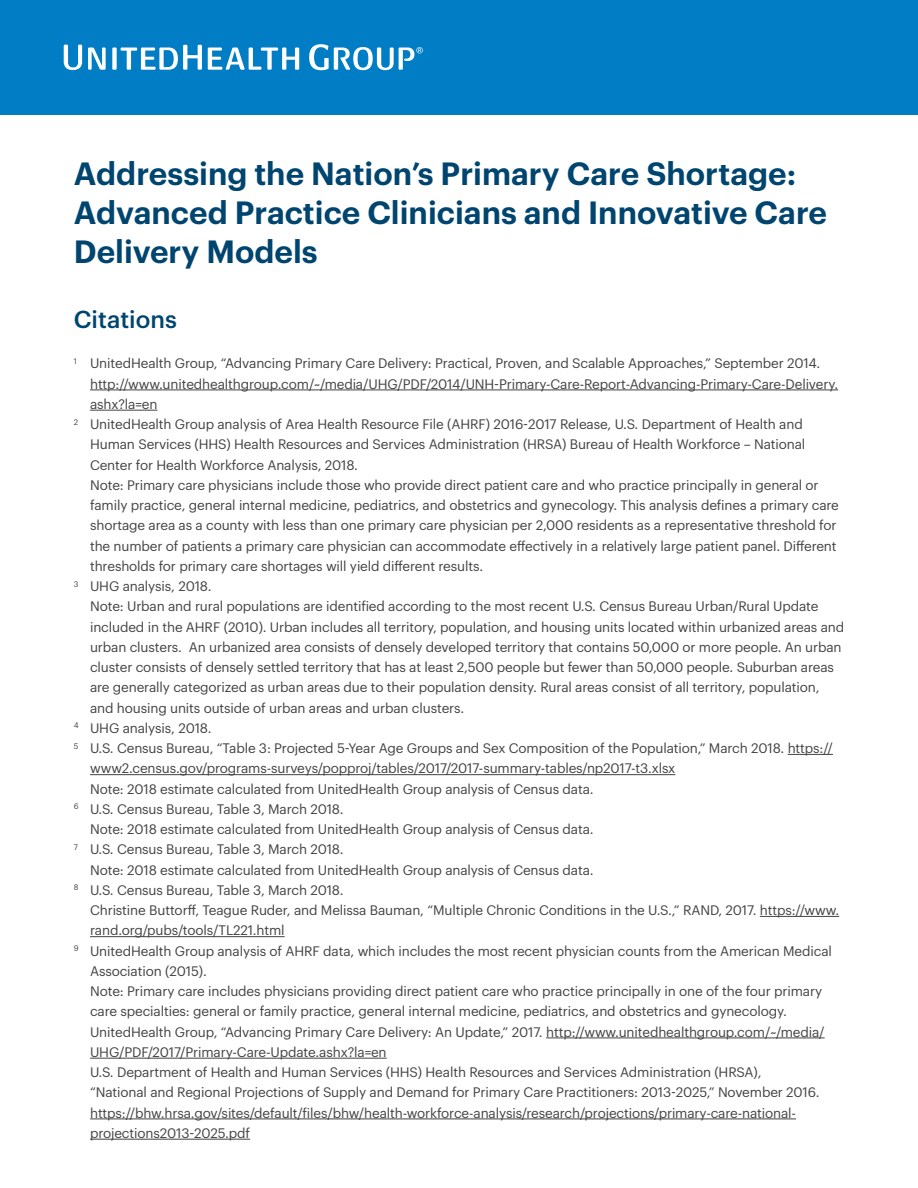
<style>
.page{position:relative;width:918px;height:1188px;background:#fff}
.page>*{position:absolute;margin:0;border:0;box-sizing:border-box;transform-origin:0 0}
.t1{font:600 31.5px/39px "Graphik";color:#00456f}
.t2{font:500 24px "Graphik";color:#00456f}
.t3{font:13.5px "Graphik";letter-spacing:-.01em;color:#424242}
</style>
<div class="page">
<div style="left:0;top:0;width:918px;height:114px;background:#007dc5"></div>
<svg style="left:64px;top:45px;width:18px;height:25px"></svg>
<div style="left:112px;top:48px;width:5px;height:22px;background:#fff"></div>
<svg style="left:121px;top:45px;width:81px;height:25px"></svg>
<svg style="left:88px;top:48px;width:18px;height:22px"></svg>
<svg style="left:208px;top:48px;width:91px;height:22px"></svg>
<svg style="left:309px;top:44px;width:114px;height:26px"></svg>
<hr style="left:90px;top:390px;width:748px;height:1px;background:#424242">
<hr style="left:90px;top:410px;width:67px;height:1px;background:#424242">
<hr style="left:788px;top:754px;width:45px;height:1px;background:#424242">
<hr style="left:90px;top:774px;width:585px;height:1px;background:#424242">
<hr style="left:760px;top:916px;width:79px;height:1px;background:#424242">
<hr style="left:90px;top:936px;width:195px;height:1px;background:#424242">
<hr style="left:546px;top:1038px;width:279px;height:1px;background:#424242">
<hr style="left:90px;top:1058px;width:297px;height:1px;background:#424242">
<hr style="left:90px;top:1119px;width:706px;height:1px;background:#424242">
<hr style="left:90px;top:1139px;width:160px;height:1px;background:#424242">
<h1 class="t1" style="left:74px;top:152px;width:755px">Addressing the Nation’s Primary Care Shortage:<br>Advanced Practice Clinicians and Innovative Care<br>Delivery Models</h1>
<h2 class="t2" style="left:74px;top:301px;width:105px">Citations</h2>
<p class="t3" style="left:74px;top:353px;width:748px"><sup>1</sup> UnitedHealth Group, “Advancing Primary Care Delivery: Practical, Proven, and Scalable Approaches,” September 2014.</p>
<p class="t3" style="left:90px;top:374px;width:750px">http://www.unitedhealthgroup.com/~/media/UHG/PDF/2014/UNH-Primary-Care-Report-Advancing-Primary-Care-Delivery.</p>
<p class="t3" style="left:90px;top:394px;width:69px">ashx?la=en</p>
<p class="t3" style="left:74px;top:414px;width:730px"><sup>2</sup> UnitedHealth Group analysis of Area Health Resource File (AHRF) 2016-2017 Release, U.S. Department of Health and</p>
<p class="t3" style="left:90px;top:434px;width:717px">Human Services (HHS) Health Resources and Services Administration (HRSA) Bureau of Health Workforce – National</p>
<p class="t3" style="left:90px;top:455px;width:269px">Center for Health Workforce Analysis, 2018.</p>
<p class="t3" style="left:90px;top:475px;width:730px">Note: Primary care physicians include those who provide direct patient care and who practice principally in general or</p>
<p class="t3" style="left:90px;top:495px;width:750px">family practice, general internal medicine, pediatrics, and obstetrics and gynecology. This analysis defines a primary care</p>
<p class="t3" style="left:90px;top:515px;width:748px">shortage area as a county with less than one primary care physician per 2,000 residents as a representative threshold for</p>
<p class="t3" style="left:90px;top:536px;width:748px">the number of patients a primary care physician can accommodate effectively in a relatively large patient panel. Different</p>
<p class="t3" style="left:90px;top:556px;width:395px">thresholds for primary care shortages will yield different results.</p>
<p class="t3" style="left:74px;top:576px;width:139px"><sup>3</sup> UHG analysis, 2018.</p>
<p class="t3" style="left:90px;top:596px;width:730px">Note: Urban and rural populations are identified according to the most recent U.S. Census Bureau Urban/Rural Update</p>
<p class="t3" style="left:90px;top:617px;width:756px">included in the AHRF (2010). Urban includes all territory, population, and housing units located within urbanized areas and</p>
<p class="t3" style="left:90px;top:637px;width:753px">urban clusters. An urbanized area consists of densely developed territory that contains 50,000 or more people. An urban</p>
<p class="t3" style="left:90px;top:657px;width:745px">cluster consists of densely settled territory that has at least 2,500 people but fewer than 50,000 people. Suburban areas</p>
<p class="t3" style="left:90px;top:677px;width:731px">are generally categorized as urban areas due to their population density. Rural areas consist of all territory, population,</p>
<p class="t3" style="left:90px;top:698px;width:376px">and housing units outside of urban areas and urban clusters.</p>
<p class="t3" style="left:74px;top:718px;width:139px"><sup>4</sup> UHG analysis, 2018.</p>
<p class="t3" style="left:74px;top:738px;width:761px"><sup>5</sup> U.S. Census Bureau, “Table 3: Projected 5-Year Age Groups and Sex Composition of the Population,” March 2018. https://</p>
<p class="t3" style="left:90px;top:758px;width:587px">www2.census.gov/programs-surveys/popproj/tables/2017/2017-summary-tables/np2017-t3.xlsx</p>
<p class="t3" style="left:90px;top:779px;width:505px">Note: 2018 estimate calculated from UnitedHealth Group analysis of Census data.</p>
<p class="t3" style="left:74px;top:799px;width:271px"><sup>6</sup> U.S. Census Bureau, Table 3, March 2018.</p>
<p class="t3" style="left:90px;top:819px;width:505px">Note: 2018 estimate calculated from UnitedHealth Group analysis of Census data.</p>
<p class="t3" style="left:74px;top:839px;width:271px"><sup>7</sup> U.S. Census Bureau, Table 3, March 2018.</p>
<p class="t3" style="left:90px;top:860px;width:505px">Note: 2018 estimate calculated from UnitedHealth Group analysis of Census data.</p>
<p class="t3" style="left:74px;top:880px;width:271px"><sup>8</sup> U.S. Census Bureau, Table 3, March 2018.</p>
<p class="t3" style="left:90px;top:900px;width:751px">Christine Buttorff, Teague Ruder, and Melissa Bauman, “Multiple Chronic Conditions in the U.S.,” RAND, 2017. https://www.</p>
<p class="t3" style="left:90px;top:920px;width:196px">rand.org/pubs/tools/TL221.html</p>
<p class="t3" style="left:74px;top:941px;width:760px"><sup>9</sup> UnitedHealth Group analysis of AHRF data, which includes the most recent physician counts from the American Medical</p>
<p class="t3" style="left:90px;top:961px;width:118px">Association (2015).</p>
<p class="t3" style="left:90px;top:981px;width:734px">Note: Primary care includes physicians providing direct patient care who practice principally in one of the four primary</p>
<p class="t3" style="left:90px;top:1001px;width:698px">care specialties: general or family practice, general internal medicine, pediatrics, and obstetrics and gynecology.</p>
<p class="t3" style="left:90px;top:1022px;width:736px">UnitedHealth Group, “Advancing Primary Care Delivery: An Update,” 2017. http://www.unitedhealthgroup.com/~/media/</p>
<p class="t3" style="left:90px;top:1042px;width:298px">UHG/PDF/2017/Primary-Care-Update.ashx?la=en</p>
<p class="t3" style="left:90px;top:1062px;width:673px">U.S. Department of Health and Human Services (HHS) Health Resources and Services Administration (HRSA),</p>
<p class="t3" style="left:90px;top:1082px;width:731px">“National and Regional Projections of Supply and Demand for Primary Care Practitioners: 2013-2025,” November 2016.</p>
<p class="t3" style="left:90px;top:1103px;width:708px">https://bhw.hrsa.gov/sites/default/files/bhw/health-workforce-analysis/research/projections/primary-care-national-</p>
<p class="t3" style="left:90px;top:1123px;width:162px">projections2013-2025.pdf</p>
</div>
